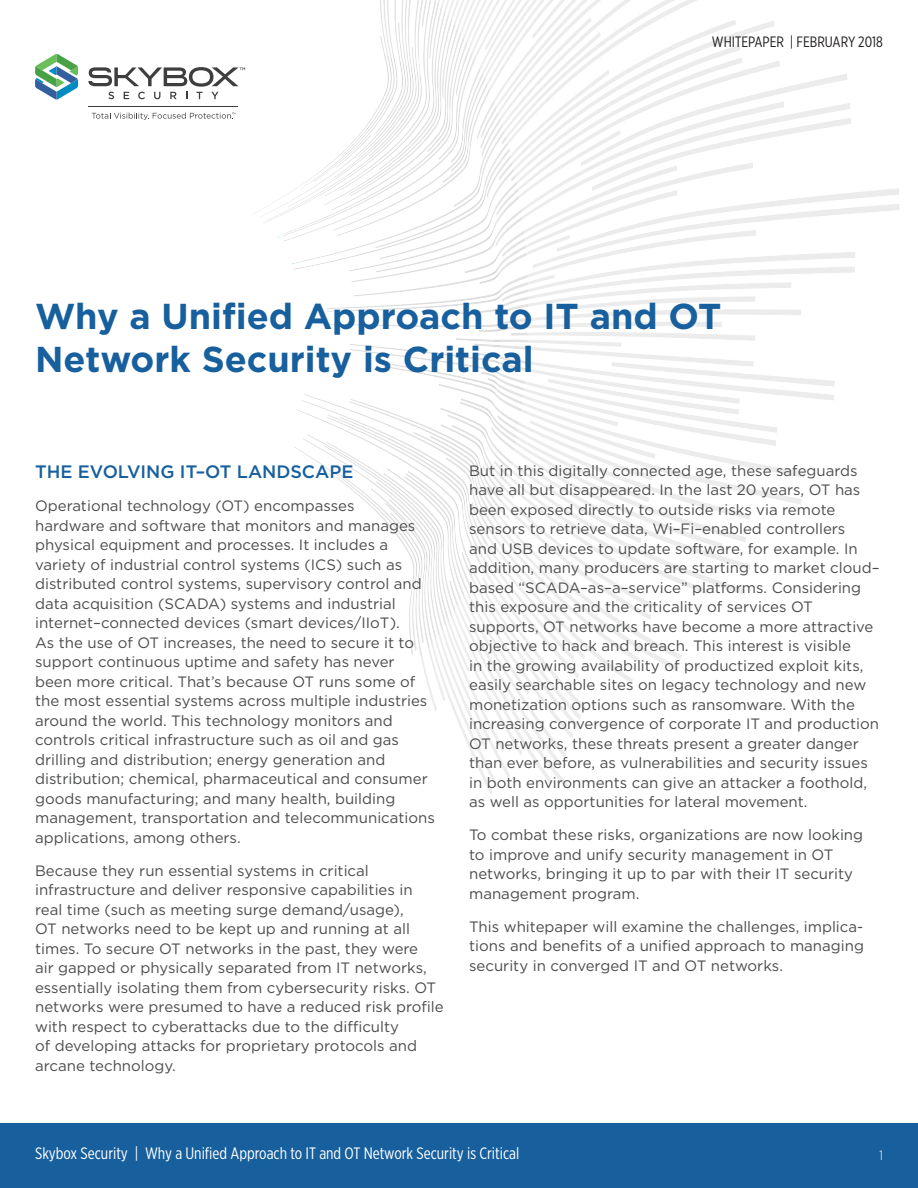
<style>
.page{position:relative;width:918px;height:1188px;background:#fff}
.page>*{position:absolute;margin:0;border:0;box-sizing:border-box;transform-origin:0 0}
.Document_Title{font:700 36px/43.2px "Gotham";color:#175f9d}
.White_Paper_Header_1{font:500 18px "Gotham";color:#175f9d}
.t1{font:16.5px "Gotham X Narrow";color:#fff}
.Skybox_Paragraph_Bod{font:15px/19.5px "Gotham";color:#4b4c4d}
.t2{font:15px "Gotham X Narrow";color:#231f20}
.t3{font:300 13.5px "Gotham X Narrow";color:#fff}
</style>
<div class="page">
<img style="left:110px;top:0;width:789px;height:794px">
<div style="left:0;top:1123px;width:918px;height:65px;background:#175f9d"></div>
<svg style="left:35px;top:54px;width:43px;height:45px"></svg>
<svg style="left:88px;top:67px;width:157px;height:32px"></svg>
<svg style="left:92px;top:113px;width:143px;height:7px"></svg>
<hr style="left:89px;top:106px;width:149px;height:1px;background:#3e3e3f">
<p class="t2" style="left:712px;top:33px;width:172px">WHITEPAPER | FEBRUARY 2018</p>
<p class="Document_Title" style="left:35px;top:294px;width:688px">Why a Unified Approach to IT and OT<br>Network Security is Critical</p>
<p class="White_Paper_Header_1" style="left:35px;top:460px;width:320px">THE EVOLVING IT–OT LANDSCAPE</p>
<p class="Skybox_Paragraph_Bod" style="left:35px;top:496px;width:401px">Operational technology (OT) encompasses<br>hardware and software that monitors and manages physical equipment and processes. It includes a variety of industrial control systems (ICS) such as distributed control systems, supervisory control and data acquisition (SCADA) systems and industrial internet–connected devices (smart devices/IIoT).<br>As the use of OT increases, the need to secure it to support continuous uptime and safety has never been more critical. That’s because OT runs some of the most essential systems across multiple industries around the world. This technology monitors and controls critical infrastructure such as oil and gas drilling and distribution; energy generation and distribution; chemical, pharmaceutical and consumer goods manufacturing; and many health, building management, transportation and telecommunications applications, among others.</p>
<p class="Skybox_Paragraph_Bod" style="left:35px;top:860px;width:410px">Because they run essential systems in critical infrastructure and deliver responsive capabilities in<br>real time (such as meeting surge demand/usage),<br>OT networks need to be kept up and running at all times. To secure OT networks in the past, they were<br>air gapped or physically separated from IT networks, essentially isolating them from cybersecurity risks. OT networks were presumed to have a reduced risk profile with respect to cyberattacks due to the difficulty<br>of developing attacks for proprietary protocols and arcane technology.</p>
<p class="Skybox_Paragraph_Bod" style="left:469px;top:461px;width:412px">But in this digitally connected age, these safeguards have all but disappeared. In the last 20 years, OT has been exposed directly to outside risks via remote sensors to retrieve data, Wi–Fi–enabled controllers<br>and USB devices to update software, for example. In addition, many producers are starting to market cloud– based “SCADA–as–a–service” platforms. Considering this exposure and the criticality of services OT supports, OT networks have become a more attractive objective to hack and breach. This interest is visible<br>in the growing availability of productized exploit kits, easily searchable sites on legacy technology and new monetization options such as ransomware. With the increasing convergence of corporate IT and production OT networks, these threats present a greater danger than ever before, as vulnerabilities and security issues in both environments can give an attacker a foothold, as well as opportunities for lateral movement.</p>
<p class="Skybox_Paragraph_Bod" style="left:469px;top:825px;width:396px">To combat these risks, organizations are now looking to improve and unify security management in OT networks, bringing it up to par with their IT security management program.</p>
<p class="Skybox_Paragraph_Bod" style="left:469px;top:917px;width:396px;text-align:justify">This whitepaper will examine the challenges, implica&shy;tions and benefits of a unified approach to managing security in converged IT and OT networks.</p>
<p class="t1" style="left:35px;top:1143px;width:486px">Skybox Security | Why a Unified Approach to IT and OT Network Security is Critical</p>
<p class="t3" style="left:880px;top:1147px;width:5px">1</p>
</div>
